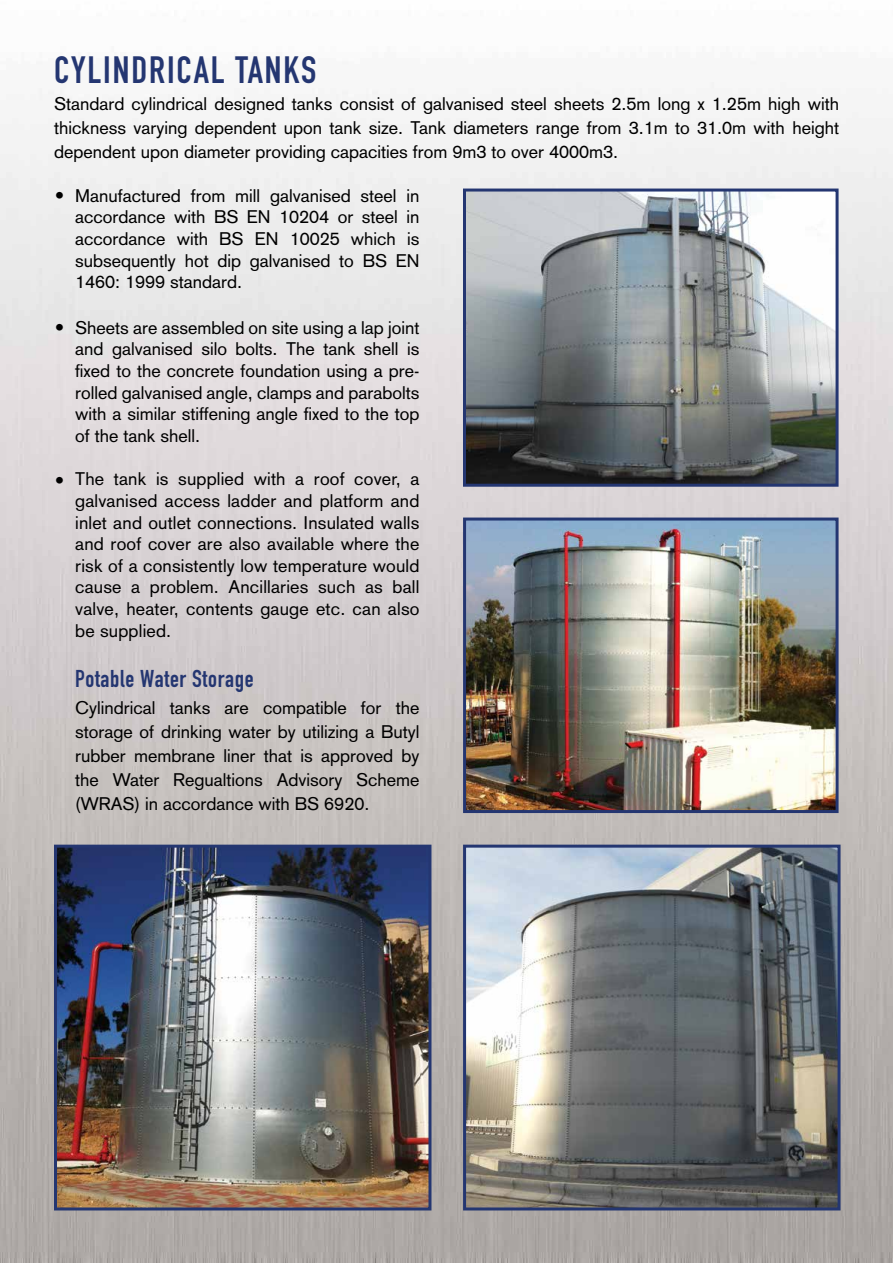
<style>
.page{position:relative;width:893px;height:1263px;background:#fff}
.page>*{position:absolute;margin:0;border:0;box-sizing:border-box;transform-origin:0 0}
.t1{font:37.5px "DIN Engschrift";letter-spacing:.05em;color:#243671}
.t2{font:24px "DIN Engschrift";letter-spacing:.03em;color:#243671}
.t3{font:18px/21.6px "Akzidenz Grotesk";color:#000;text-align:justify}
.t4{font:300 condensed 18px "Helvetica";color:#000}
</style>
<div class="page">
<img style="left:0;top:82px;width:893px;height:1181px">
<img style="left:58px;top:849px;width:369px;height:357px">
<div style="left:54px;top:845px;width:377px;height:365px;border:3px solid #243671"></div>
<img style="left:467px;top:849px;width:369px;height:357px">
<div style="left:463px;top:845px;width:377px;height:365px;border:3px solid #243671"></div>
<img style="left:467px;top:193px;width:367px;height:290px">
<div style="left:463px;top:189px;width:375px;height:298px;border:3px solid #243671"></div>
<img style="left:467px;top:521px;width:367px;height:288px">
<div style="left:463px;top:517px;width:375px;height:296px;border:3px solid #243671"></div>
<h1 class="t1" style="left:54px;top:48px;width:264px">CYLINDRICAL TANKS</h1>
<p class="t3" style="left:54px;top:92px;width:787px;line-height:24px">Standard cylindrical designed tanks consist of galvanised steel sheets 2.5m long x 1.25m high with thickness varying dependent upon tank size. Tank diameters range from 3.1m to 31.0m with height dependent upon diameter providing capacities from 9m3 to over 4000m3.</p>
<p class="t3" style="left:75px;top:185px;width:346px">Manufactured from mill galvanised steel in accordance with BS EN 10204 or steel in accordance with BS EN 10025 which is subsequently hot dip galvanised to BS EN 1460: 1999 standard.</p>
<p class="t3" style="left:75px;top:317px;width:346px">Sheets are assembled on site using a lap joint and galvanised silo bolts. The tank shell is fixed to the concrete foundation using a pre&shy;rolled galvanised angle, clamps and parabolts with a similar stiffening angle fixed to the top of the tank shell.</p>
<p class="t3" style="left:75px;top:468px;width:346px">The tank is supplied with a roof cover, a galvanised access ladder and platform and inlet and outlet connections. Insulated walls and roof cover are also available where the risk of a consistently low temperature would cause a problem. Ancillaries such as ball valve, heater, contents gauge etc. can also be supplied.</p>
<h2 class="t2" style="left:75px;top:664px;width:180px">Potable Water Storage</h2>
<p class="t3" style="left:75px;top:696px;width:346px;line-height:24px">Cylindrical tanks are compatible for the storage of drinking water by utilizing a Butyl rubber membrane liner that is approved by the Water Regualtions Advisory Scheme (WRAS) in accordance with BS 6920.</p>
<p class="t4" style="left:54px;top:185px;width:12px">•</p>
<p class="t4" style="left:54px;top:317px;width:12px">•</p>
<p class="t4" style="left:54px;top:470px;width:12px">•</p>
</div>
